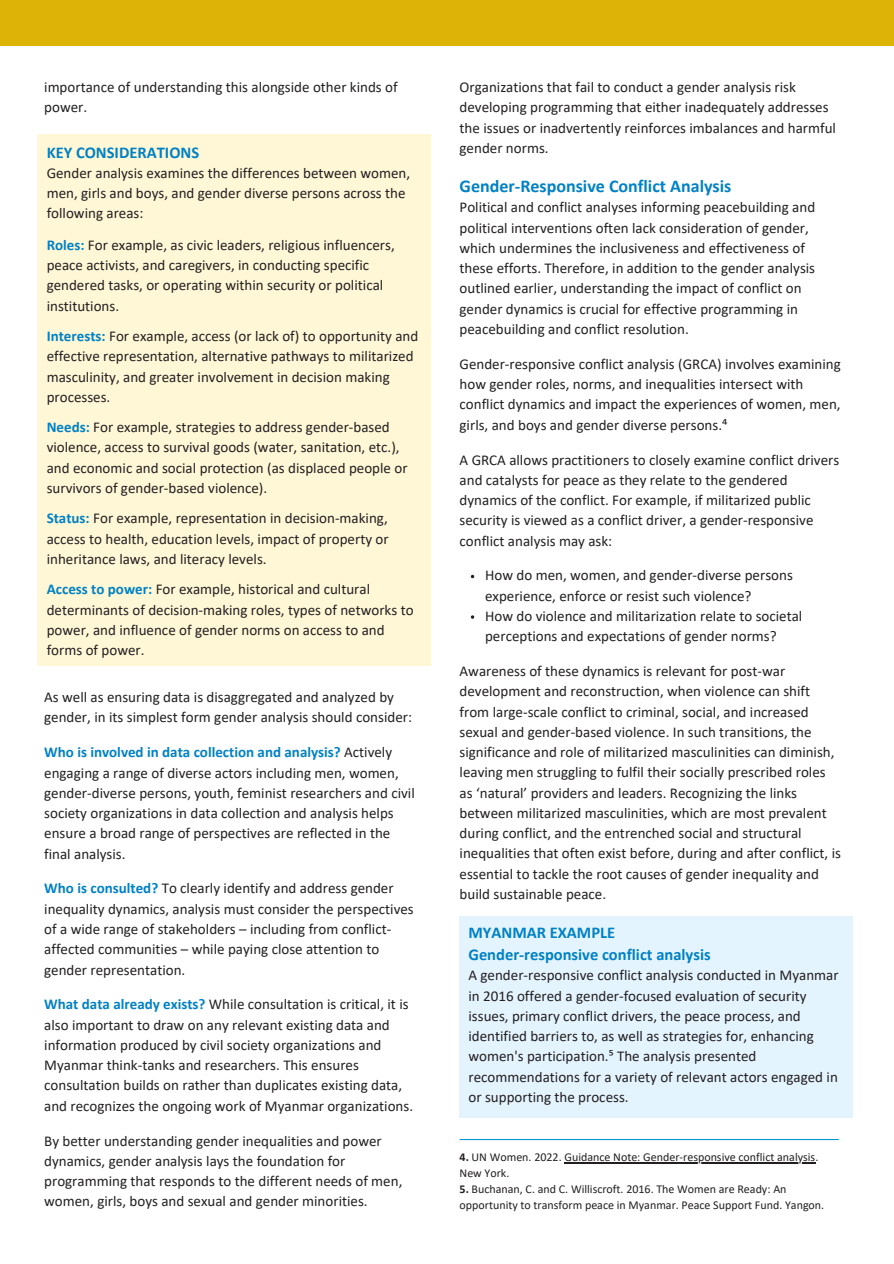
<style>
.page{position:relative;width:894px;height:1264px;background:#fff}
.page>*{position:absolute;margin:0;border:0;box-sizing:border-box;transform-origin:0 0}
.t1{font:700 18px "Calibri";color:#0081c6}
.t2{font:700 16.5px/22.5px "Calibri";color:#0081c6}
.t3{font:15px/20.2px "Calibri";color:#231f20}
.t4{font:12px "Calibri";color:#231f20}
.s1{font-weight:700;color:#0081c6}
.s2{font-weight:700}
</style>
<div class="page">
<hr style="left:564px;top:1162px;width:251px;height:1px;background:#231f20">
<hr style="left:459px;top:1138px;width:379px;height:2px;background:#0397d6">
<div style="left:0;top:0;width:893px;height:46px;background:#ddb307"></div>
<div style="left:37px;top:134px;width:393px;height:531px;background:#fff7d6"></div>
<div style="left:459px;top:916px;width:393px;height:201px;background:#e4f4ff"></div>
<h1 class="t3" style="left:44px;top:78px;width:355px">importance of understanding this alongside other kinds of power.</h1>
<h1 class="t2" style="left:47px;top:142px;width:154px">KEY CONSIDERATIONS</h1>
<h1 class="t3" style="left:47px;top:164px;width:365px">Gender analysis examines the differences between women, men, girls and boys, and gender diverse persons across the following areas:</h1>
<h1 class="t3" style="left:47px;top:236px;width:349px"><span class="s1">Roles:</span> For example, as civic leaders, religious influencers, peace activists, and caregivers, in conducting specific gendered tasks, or operating within security or political institutions.</h1>
<h1 class="t3" style="left:47px;top:327px;width:373px"><span class="s1">Interests:</span> For example, access (or lack of) to opportunity and effective representation, alternative pathways to militarized masculinity, and greater involvement in decision making processes.</h1>
<h1 class="t3" style="left:47px;top:418px;width:362px"><span class="s1">Needs:</span> For example, strategies to address gender-based violence, access to survival goods (water, sanitation, etc.), and economic and social protection (as displaced people or survivors of gender-based violence).</h1>
<h1 class="t3" style="left:47px;top:509px;width:343px;text-align:justify"><span class="s1">Status:</span> For example, representation in decision-making, access to health, education levels, impact of property or inheritance laws, and literacy levels.</h1>
<h1 class="t3" style="left:47px;top:580px;width:368px"><span class="s1">Access to power:</span> For example, historical and cultural determinants of decision-making roles, types of networks to power, and influence of gender norms on access to and forms of power.</h1>
<h1 class="t3" style="left:44px;top:688px;width:369px">As well as ensuring data is disaggregated and analyzed by gender, in its simplest form gender analysis should consider:</h1>
<h1 class="t3" style="left:44px;top:743px;width:372px"><span class="s1">Who is involved in data collection and analysis?</span> Actively engaging a range of diverse actors including men, women, gender-diverse persons, youth, feminist researchers and civil society organizations in data collection and analysis helps ensure a broad range of perspectives are reflected in the final analysis.</h1>
<h1 class="t3" style="left:44px;top:879px;width:371px"><span class="s1">Who is consulted?</span> To clearly identify and address gender inequality dynamics, analysis must consider the perspectives of a wide range of stakeholders – including from conflict&shy;affected communities – while paying close attention to gender representation.</h1>
<h1 class="t3" style="left:44px;top:995px;width:370px"><span class="s1">What data already exists?</span> While consultation is critical, it is also important to draw on any relevant existing data and information produced by civil society organizations and Myanmar think-tanks and researchers. This ensures consultation builds on rather than duplicates existing data, and recognizes the ongoing work of Myanmar organizations.</h1>
<h1 class="t3" style="left:44px;top:1131px;width:359px">By better understanding gender inequalities and power dynamics, gender analysis lays the foundation for programming that responds to the different needs of men, women, girls, boys and sexual and gender minorities.</h1>
<h1 class="t3" style="left:459px;top:78px;width:378px">Organizations that fail to conduct a gender analysis risk developing programming that either inadequately addresses the issues or inadvertently reinforces imbalances and harmful gender norms.</h1>
<p class="t1" style="left:459px;top:179px;width:273px">Gender-Responsive Conflict Analysis</p>
<p class="t3" style="left:459px;top:198px;width:357px">Political and conflict analyses informing peacebuilding and political interventions often lack consideration of gender, which undermines the inclusiveness and effectiveness of these efforts. Therefore, in addition to the gender analysis outlined earlier, understanding the impact of conflict on gender dynamics is crucial for effective programming in peacebuilding and conflict resolution.</p>
<p class="t3" style="left:459px;top:355px;width:382px">Gender-responsive conflict analysis (GRCA) involves examining how gender roles, norms, and inequalities intersect with conflict dynamics and impact the experiences of women, men, girls, and boys and gender diverse persons.⁴</p>
<h1 class="t3" style="left:459px;top:450px;width:381px">A GRCA allows practitioners to closely examine conflict drivers and catalysts for peace as they relate to the gendered dynamics of the conflict. For example, if militarized public security is viewed as a conflict driver, a gender-responsive conflict analysis may ask:</h1>
<h1 class="t3" style="left:485px;top:566px;width:309px">How do men, women, and gender-diverse persons experience, enforce or resist such violence?</h1>
<p class="t3" style="left:485px;top:607px;width:319px">How do violence and militarization relate to societal perceptions and expectations of gender norms?</p>
<p class="t3" style="left:459px;top:662px;width:383px">Awareness of these dynamics is relevant for post-war development and reconstruction, when violence can shift from large-scale conflict to criminal, social, and increased sexual and gender-based violence. In such transitions, the significance and role of militarized masculinities can diminish, leaving men struggling to fulfil their socially prescribed roles as ‘natural’ providers and leaders. Recognizing the links between militarized masculinities, which are most prevalent during conflict, and the entrenched social and structural inequalities that often exist before, during and after conflict, is essential to tackle the root causes of gender inequality and build sustainable peace.</p>
<p class="t2" style="left:468px;top:922px;width:243px">MYANMAR EXAMPLE<br>Gender-responsive conflict analysis</p>
<p class="t3" style="left:468px;top:966px;width:371px">A gender-responsive conflict analysis conducted in Myanmar in 2016 offered a gender-focused evaluation of security issues, primary conflict drivers, the peace process, and identified barriers to, as well as strategies for, enhancing women's participation.⁵ The analysis presented recommendations for a variety of relevant actors engaged in or supporting the process.</p>
<h1 class="t4" style="left:459px;top:1152px;width:360px"><span class="s2">4.</span> UN Women. 2022. Guidance Note: Gender-responsive conflict analysis.</h1>
<h1 class="t4" style="left:459px;top:1168px;width:51px">New York.</h1>
<h1 class="t4" style="left:459px;top:1184px;width:328px"><span class="s2">5.</span> Buchanan, C. and C. Williscroft. 2016. The Women are Ready: An</h1>
<h1 class="t4" style="left:459px;top:1200px;width:366px">opportunity to transform peace in Myanmar. Peace Support Fund. Yangon.</h1>
</div>
